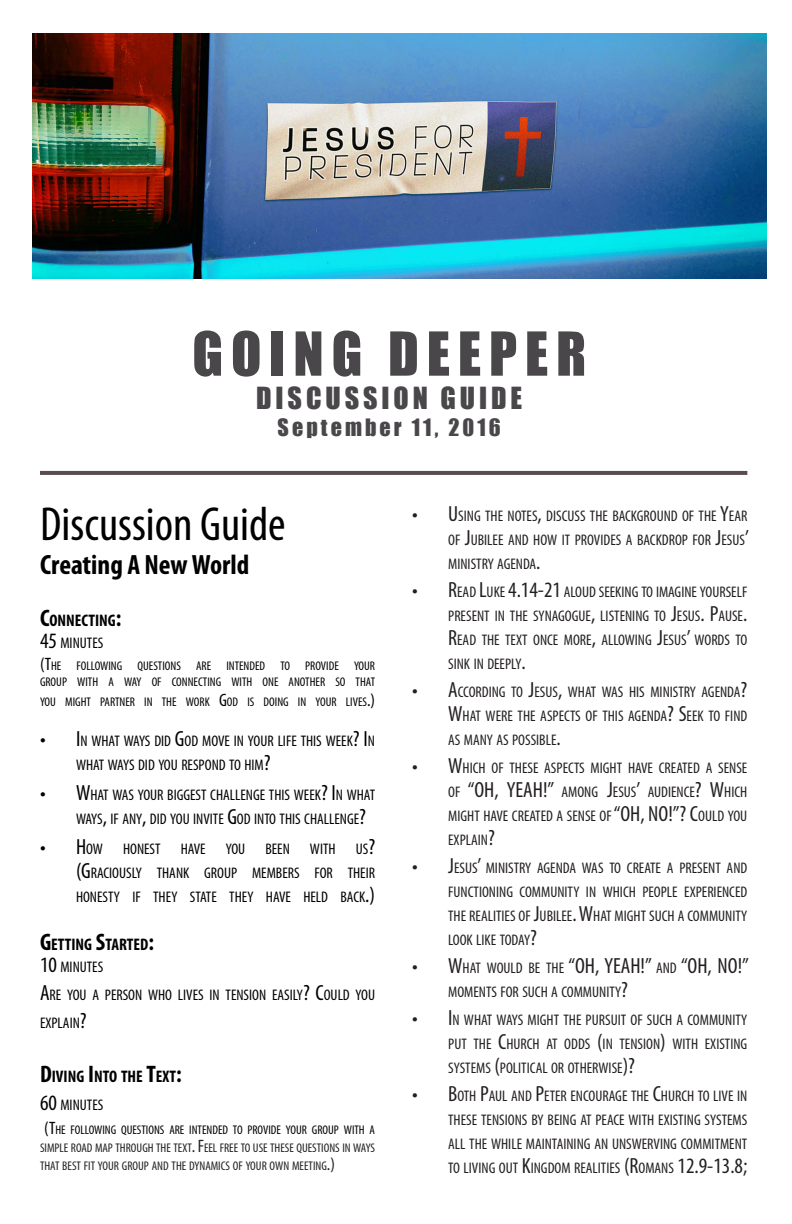
<style>
.page{position:relative;width:792px;height:1224px;background:#fff}
.page>*{position:absolute;margin:0;border:0;box-sizing:border-box;transform-origin:0 0}
.t1{font:56px "Impact";letter-spacing:.14em;color:#4a474a}
.t2{font:condensed 48px "Myriad Pro";color:#000}
.t3{font:700 condensed 28px "Myriad Pro";color:#000}
.t4{font:28px "Impact";letter-spacing:.14em;color:#4a474a}
.t5{font:condensed 22px "Myriad Pro";color:#231f20}
.t6{font:22px "Impact";letter-spacing:.14em;color:#4a474a}
.t7{font:condensed 22px "Myriad Pro";color:#000}
.t8{font:700 condensed 16.8px "Myriad Pro";color:#000}
.t9{font:condensed 15.4px/24px "Myriad Pro";color:#231f20;text-align:justify}
.t10{font:condensed 15.4px/24px "Myriad Pro";color:#000}
.t11{font:condensed 12.6px/18px "Myriad Pro";color:#231f20;text-align:justify}
.t12{font:condensed 12.6px/16px "Myriad Pro";color:#000}
.s1{font-size:24px}
.s2{font-size:22px}
.s3{font-size:18px}
.s4{font-size:15.4px}
.s5{font-size:18px;color:#000}
.s6{color:#000}
</style>
<div class="page">
<img style="left:32px;top:34px;width:735px;height:244px">
<hr style="left:40px;top:471px;width:707px;height:4px;background:#5a4a52">
<p class="t1" style="left:192px;top:310px;width:395px">GOING DEEPER</p>
<p class="t4" style="left:256px;top:377px;width:267px">DISCUSSION GUIDE</p>
<p class="t6" style="left:278px;top:410px;width:225px">September 11, 2016</p>
<p class="t2" style="left:40px;top:495px;width:247px">Discussion Guide</p>
<p class="t3" style="left:40px;top:547px;width:211px">Creating A New World</p>
<p class="t8" style="left:40px;top:610px;width:83px"><span class="s1">C</span>ONNECTING<span class="s1">:</span></p>
<p class="t10" style="left:40px;top:631px;width:65px"><span class="s2">45</span> MINUTES</p>
<p class="t12" style="left:40px;top:658px;width:337px"><span class="s3">(</span><span class="s3">T</span>HE FOLLOWING QUESTIONS ARE INTENDED TO PROVIDE YOUR<br>GROUP WITH A WAY OF CONNECTING WITH ONE ANOTHER SO THAT</p>
<p class="t12" style="left:40px;top:694px;width:337px">YOU MIGHT PARTNER IN THE WORK <span class="s3">G</span>OD IS DOING IN YOUR LIVES<span class="s3">.)</span></p>
<p class="t10" style="left:76px;top:729px;width:301px;text-indent:-36px"><span class="s2">• I</span> N WHAT WAYS DID <span class="s2">G</span>OD MOVE IN YOUR LIFE THIS WEEK<span class="s2">? I</span> N<br>WHAT WAYS DID YOU RESPOND TO HIM<span class="s2">?</span></p>
<p class="t10" style="left:76px;top:783px;width:301px;text-indent:-36px"><span class="s2">• W</span>HAT WAS YOUR BIGGEST CHALLENGE THIS WEEK<span class="s2">? I</span> N WHAT<br>WAYS<span class="s2">,</span> IF ANY<span class="s2">,</span> DID YOU INVITE <span class="s2">G</span>OD INTO THIS CHALLENGE<span class="s2">?</span></p>
<p class="t7" style="left:40px;top:833px;width:64px">• H<span class="s4">OW</span></p>
<p class="t10" style="left:123px;top:837px;width:39px">HONEST</p>
<p class="t10" style="left:181px;top:837px;width:27px">HAVE</p>
<p class="t10" style="left:226px;top:837px;width:21px">YOU</p>
<p class="t10" style="left:265px;top:837px;width:26px">BEEN</p>
<p class="t10" style="left:310px;top:837px;width:27px">WITH</p>
<p class="t10" style="left:76px;top:837px;width:301px;text-align:justify;text-indent:280px">US<span class="s2">? (G</span>RACIOUSLY THANK GROUP MEMBERS FOR THEIR HONESTY IF THEY STATE THEY HAVE HELD BACK<span class="s2">.)</span></p>
<p class="t8" style="left:40px;top:934px;width:116px"><span class="s1">G</span>ETTING <span class="s1">S</span>TARTED<span class="s1">:</span></p>
<p class="t10" style="left:40px;top:955px;width:65px"><span class="s2">10</span> MINUTES</p>
<p class="t10" style="left:40px;top:981px;width:337px;line-height:28px"><span class="s2">A</span>RE YOU A PERSON WHO LIVES IN TENSION EASILY<span class="s2">? C</span>OULD YOU<br>EXPLAIN<span class="s2">?</span></p>
<p class="t8" style="left:40px;top:1066px;width:143px"><span class="s1">D</span>IVING <span class="s1">I</span> NTO THE <span class="s1">T</span>EXT<span class="s1">:</span></p>
<p class="t10" style="left:40px;top:1093px;width:65px"><span class="s2">60</span> MINUTES</p>
<p class="t11" style="left:40px;top:1121px;width:337px;text-indent:4px"><span class="s5">(T</span><span class="s6">HE FOLLOWING QUESTIONS ARE INTENDED TO PROVIDE YOUR GROUP WITH A </span>SIMPLE ROAD MAP THROUGH THE TEXT<span class="s3">. F</span>EEL FREE TO USE THESE QUESTIONS IN WAYS THAT BEST FIT YOUR GROUP AND THE DYNAMICS OF YOUR OWN MEETING<span class="s3">.)</span></p>
<p class="t9" style="left:448px;top:503px;width:302px;text-indent:-36px"><span class="s2">• U</span>SING THE NOTES<span class="s2">,</span> DISCUSS THE BACKGROUND OF THE <span class="s2">Y</span>EAR OF <span class="s2">J</span>UBILEE AND HOW IT PROVIDES A BACKDROP FOR <span class="s2">J</span>ESUS<span class="s2">’ </span>MINISTRY AGENDA<span class="s2">.</span></p>
<p class="t9" style="left:448px;top:579px;width:301px;text-indent:-36px"><span class="s2">• R</span>EAD <span class="s2">L</span>UKE <span class="s2">4.14-21</span> ALOUD SEEKING TO IMAGINE YOURSELF PRESENT IN THE SYNAGOGUE<span class="s2">,</span> LISTENING TO <span class="s2">J</span>ESUS<span class="s2">. P</span>AUSE<span class="s2">.<br>R</span>EAD THE TEXT ONCE MORE<span class="s2">,</span> ALLOWING <span class="s2">J</span>ESUS<span class="s2">’</span> WORDS TO SINK IN DEEPLY<span class="s2">.</span></p>
<p class="t9" style="left:448px;top:679px;width:301px;text-indent:-36px"><span class="s2">• A</span>CCORDING TO <span class="s2">J</span>ESUS<span class="s2">,</span> WHAT WAS HIS MINISTRY AGENDA<span class="s2">?<br>W</span>HAT WERE THE ASPECTS OF THIS AGENDA<span class="s2">? S</span>EEK TO FIND AS MANY AS POSSIBLE<span class="s2">.</span></p>
<p class="t9" style="left:412px;top:755px;width:337px"><span class="s2">• W</span>HICH OF THESE ASPECTS MIGHT HAVE CREATED A SENSE</p>
<p class="t5" style="left:448px;top:776px;width:69px"><span class="s4">OF</span> “OH, YEAH</p>
<p class="t9" style="left:448px;top:779px;width:301px;text-indent:95px"><span class="s2">!”</span> AMONG <span class="s2">J</span>ESUS<span class="s2">’</span> AUDIENCE<span class="s2">? W</span>HICH MIGHT HAVE CREATED A SENSE OF <span class="s2">“OH, NO!”? C</span>OULD YOU EXPLAIN<span class="s2">?</span></p>
<p class="t9" style="left:448px;top:855px;width:301px;text-indent:-36px"><span class="s2">• J</span>ESUS<span class="s2">’</span> MINISTRY AGENDA WAS TO CREATE A PRESENT AND FUNCTIONING COMMUNITY IN WHICH PEOPLE EXPERIENCED THE REALITIES OF <span class="s2">J</span>UBILEE<span class="s2">. W</span>HAT MIGHT SUCH A COMMUNITY LOOK LIKE TODAY<span class="s2">?</span></p>
<p class="t9" style="left:412px;top:955px;width:202px"><span class="s2">• W</span>HAT WOULD BE THE <span class="s2">“OH, YEAH</span></p>
<p class="t5" style="left:641px;top:952px;width:110px">!” <span class="s4">AND</span> “OH, NO!”</p>
<p class="t9" style="left:448px;top:979px;width:181px">MOMENTS FOR SUCH A COMMUNITY<span class="s2">?</span></p>
<p class="t9" style="left:448px;top:1007px;width:301px;text-indent:-36px"><span class="s2">• I</span> N WHAT WAYS MIGHT THE PURSUIT OF SUCH A COMMUNITY PUT THE <span class="s2">C</span>HURCH AT ODDS <span class="s2">(</span>IN TENSION<span class="s2">)</span> WITH EXISTING SYSTEMS <span class="s2">(</span>POLITICAL OR OTHERWISE<span class="s2">)?</span></p>
<p class="t9" style="left:448px;top:1083px;width:301px;text-indent:-36px"><span class="s2">• B</span>OTH <span class="s2">P</span>AUL AND <span class="s2">P</span>ETER ENCOURAGE THE <span class="s2">C</span>HURCH TO LIVE IN THESE TENSIONS BY BEING AT PEACE WITH EXISTING SYSTEMS ALL THE WHILE MAINTAINING AN UNSWERVING COMMITMENT TO LIVING OUT <span class="s2">K</span>INGDOM REALITIES <span class="s2">(R</span>OMANS <span class="s2">12.9-13.8;</span></p>
</div>
